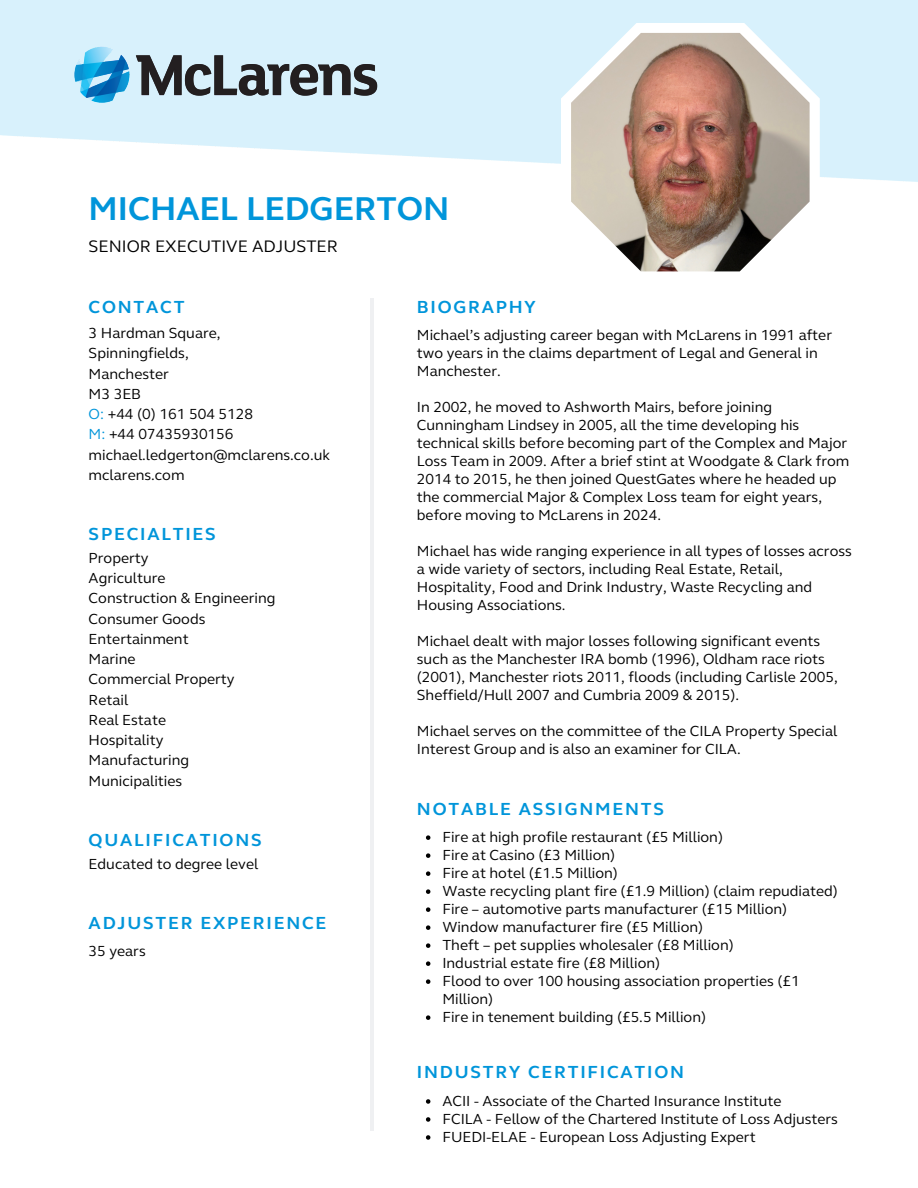
<style>
.page{position:relative;width:918px;height:1188px;background:#fff}
.page>*{position:absolute;margin:0;border:0;box-sizing:border-box;transform-origin:0 0}
.t1{font:700 33.9px "FS Elliot";color:#0095da}
.t2{font:700 18px "FS Elliot";letter-spacing:.1em;color:#0095da}
.t3{font:17.1px "FS Elliot";color:#000}
.t4{font:15px/18px "FS Elliot";color:#000}
.s1{color:#0095da}
</style>
<div class="page">
<hr style="left:370px;top:298px;width:3px;height:832px;background:#eff0f2">
<svg style="left:561px;top:23px;width:259px;height:249px"></svg>
<img style="left:571px;top:33px;width:239px;height:238px">
<svg style="left:426px;top:835px;width:4px;height:5px"></svg>
<svg style="left:426px;top:853px;width:4px;height:5px"></svg>
<svg style="left:426px;top:871px;width:4px;height:5px"></svg>
<svg style="left:426px;top:889px;width:4px;height:5px"></svg>
<svg style="left:426px;top:907px;width:4px;height:5px"></svg>
<svg style="left:426px;top:925px;width:4px;height:5px"></svg>
<svg style="left:426px;top:943px;width:4px;height:5px"></svg>
<svg style="left:426px;top:961px;width:4px;height:5px"></svg>
<svg style="left:426px;top:979px;width:4px;height:5px"></svg>
<svg style="left:426px;top:1015px;width:4px;height:5px"></svg>
<svg style="left:426px;top:1099px;width:4px;height:5px"></svg>
<svg style="left:426px;top:1117px;width:4px;height:5px"></svg>
<svg style="left:426px;top:1135px;width:4px;height:5px"></svg>
<img style="left:54px;top:23px;width:344px;height:103px">
<p class="t1" style="left:89px;top:189px;width:362px">MICHAEL LEDGERTON</p>
<p class="t3" style="left:89px;top:236px;width:251px">SENIOR EXECUTIVE ADJUSTER</p>
<p class="t2" style="left:89px;top:296px;width:97px">CONTACT</p>
<p class="t4" style="left:89px;top:324px;width:133px">3 Hardman Square,</p>
<p class="t4" style="left:89px;top:345px;width:102px">Spinningfields,</p>
<h2 class="t4" style="left:89px;top:365px;width:82px">Manchester</h2>
<p class="t4" style="left:89px;top:385px;width:54px">M3 3EB</p>
<p class="t4" style="left:89px;top:405px;width:166px"><span class="s1">O:</span> +44 (0) 161 504 5128</p>
<p class="t4" style="left:89px;top:426px;width:146px"><span class="s1">M:</span> +44 07435930156</p>
<p class="t4" style="left:89px;top:446px;width:243px">michael.ledgerton@mclarens.co.uk</p>
<p class="t4" style="left:89px;top:466px;width:97px">mclarens.com</p>
<p class="t2" style="left:89px;top:523px;width:129px">SPECIALTIES</p>
<p class="t4" style="left:89px;top:549px;width:61px">Property</p>
<p class="t4" style="left:89px;top:569px;width:78px">Agriculture</p>
<h1 class="t4" style="left:89px;top:590px;width:188px">Construction &amp; Engineering</h1>
<h3 class="t4" style="left:89px;top:610px;width:118px">Consumer Goods</h3>
<h2 class="t4" style="left:89px;top:630px;width:102px">Entertainment</h2>
<p class="t4" style="left:89px;top:650px;width:48px">Marine</p>
<p class="t4" style="left:89px;top:671px;width:147px">Commercial Property</p>
<p class="t4" style="left:89px;top:691px;width:41px">Retail</p>
<p class="t4" style="left:89px;top:711px;width:79px">Real Estate</p>
<p class="t4" style="left:89px;top:731px;width:76px">Hospitality</p>
<p class="t4" style="left:89px;top:752px;width:102px">Manufacturing</p>
<p class="t4" style="left:89px;top:772px;width:95px">Municipalities</p>
<p class="t2" style="left:89px;top:829px;width:175px">QUALIFICATIONS</p>
<h2 class="t4" style="left:89px;top:855px;width:171px">Educated to degree level</h2>
<p class="t2" style="left:89px;top:912px;width:239px">ADJUSTER EXPERIENCE</p>
<p class="t4" style="left:89px;top:942px;width:59px">35 years</p>
<p class="t2" style="left:417px;top:296px;width:120px">BIOGRAPHY</p>
<h2 class="t4" style="left:417px;top:327px;width:417px">Michael’s adjusting career began with McLarens in 1991 after two years in the claims department of Legal and General in<br>Manchester.</h2>
<p class="t4" style="left:417px;top:399px;width:434px">In 2002, he moved to Ashworth Mairs, before joining Cunningham Lindsey in 2005, all the time developing his technical skills before becoming part of the Complex and Major Loss Team in 2009. After a brief stint at Woodgate &amp; Clark from 2014 to 2015, he then joined QuestGates where he headed up the commercial Major &amp; Complex Loss team for eight years, before moving to McLarens in 2024.</p>
<p class="t4" style="left:417px;top:543px;width:436px">Michael has wide ranging experience in all types of losses across a wide variety of sectors, including Real Estate, Retail, Hospitality, Food and Drink Industry, Waste Recycling and Housing Associations.</p>
<p class="t4" style="left:417px;top:633px;width:422px">Michael dealt with major losses following significant events such as the Manchester IRA bomb (1996), Oldham race riots (2001), Manchester riots 2011, floods (including Carlisle 2005, Sheffield/Hull 2007 and Cumbria 2009 &amp; 2015).</p>
<p class="t4" style="left:417px;top:723px;width:422px">Michael serves on the committee of the CILA Property Special<br>Interest Group and is also an examiner for CILA.</p>
<p class="t2" style="left:417px;top:798px;width:248px">NOTABLE ASSIGNMENTS</p>
<p class="t4" style="left:442px;top:828px;width:282px">Fire at high profile restaurant (£5 Million)</p>
<p class="t4" style="left:442px;top:846px;width:174px">Fire at Casino (£3 Million)</p>
<p class="t4" style="left:442px;top:864px;width:177px">Fire at hotel (£1.5 Million)</p>
<p class="t4" style="left:442px;top:882px;width:397px">Waste recycling plant fire (£1.9 Million) (claim repudiated)</p>
<p class="t4" style="left:442px;top:900px;width:346px">Fire – automotive parts manufacturer (£15 Million)</p>
<p class="t4" style="left:442px;top:918px;width:262px">Window manufacturer fire (£5 Million)</p>
<p class="t4" style="left:442px;top:936px;width:293px">Theft – pet supplies wholesaler (£8 Million)</p>
<h2 class="t4" style="left:442px;top:954px;width:219px">Industrial estate fire (£8 Million)</h2>
<p class="t4" style="left:442px;top:972px;width:359px">Flood to over 100 housing association properties (£1<br>Million)</p>
<h2 class="t4" style="left:442px;top:1008px;width:265px">Fire in tenement building (£5.5 Million)</h2>
<p class="t2" style="left:417px;top:1061px;width:269px">INDUSTRY CERTIFICATION</p>
<h2 class="t4" style="left:442px;top:1092px;width:341px">ACII - Associate of the Charted Insurance Institute</h2>
<p class="t4" style="left:442px;top:1110px;width:397px">FCILA - Fellow of the Chartered Institute of Loss Adjusters</p>
<p class="t4" style="left:442px;top:1128px;width:315px">FUEDI-ELAE - European Loss Adjusting Expert</p>
</div>
